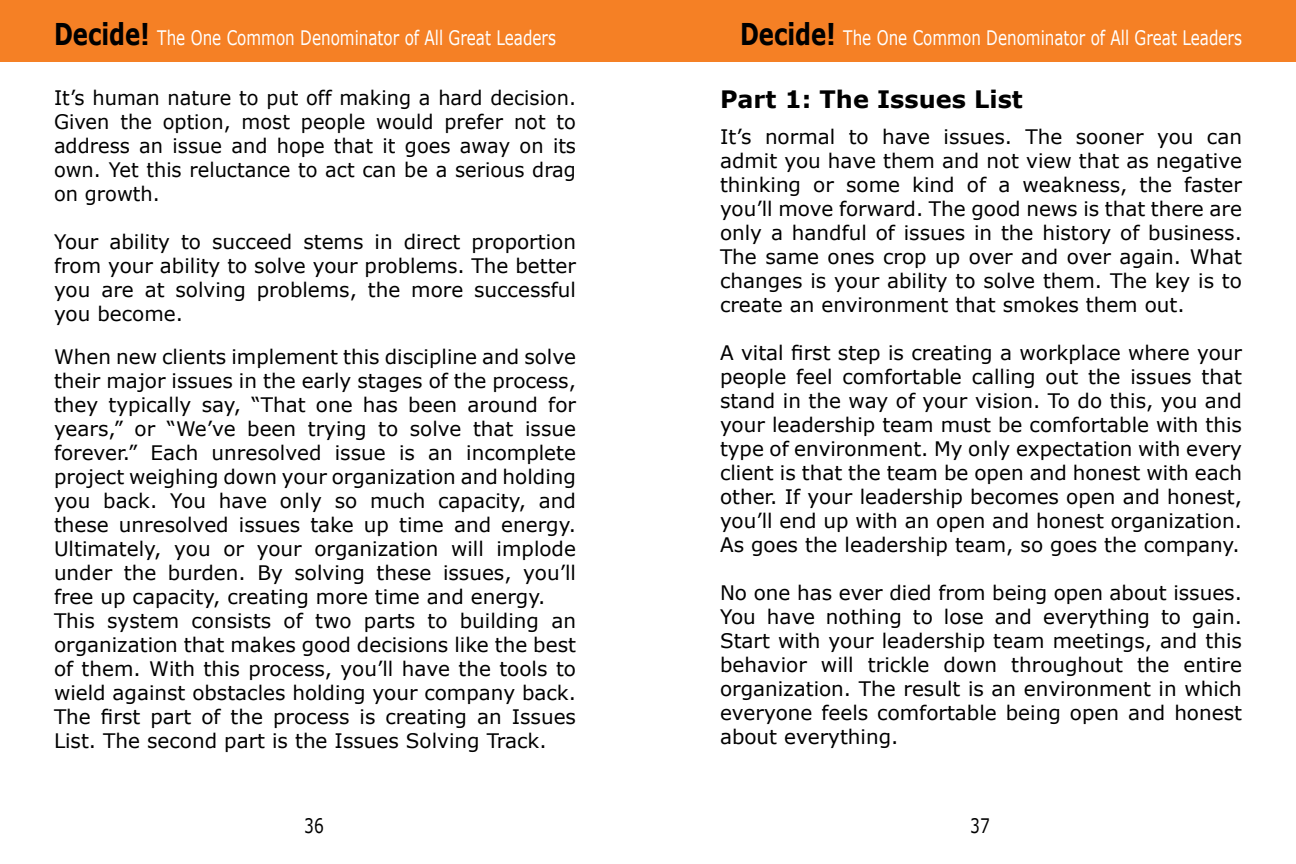
<style>
.page{position:relative;width:1296px;height:864px;background:#fff}
.page>*{position:absolute;margin:0;border:0;box-sizing:border-box;transform-origin:0 0}
.t1{font:700 24px "Verdana";color:#000}
.t2{font:20px/24px "Verdana";color:#000;text-align:justify}
.t3{font:20px "Verdana";color:#fff;scale:.76 1}
.t4{font:20px "Verdana";color:#000;scale:.77 1}
.s1{font-weight:700;font-size:30px;color:#000}
</style>
<div class="page">
<div style="left:0;top:0;width:666px;height:62px;background:#f58025"></div>
<div style="left:630px;top:0;width:666px;height:62px;background:#f58025"></div>
<p class="t3" style="left:54px;top:25px;width:662px"><span class="s1">Decide!</span> The One Common Denominator of All Great Leaders</p>
<p class="t3" style="left:740px;top:25px;width:662px"><span class="s1">Decide!</span> The One Common Denominator of All Great Leaders</p>
<p class="t2" style="left:54px;top:86px;width:524px">It’s human nature to put off making a hard decision.<br>Given the option, most people would prefer not to address an issue and hope that it goes away on its own. Yet this reluctance to act can be a serious drag on growth.</p>
<p class="t2" style="left:54px;top:230px;width:524px">Your ability to succeed stems in direct proportion from your ability to solve your problems. The better you are at solving problems, the more successful you become.</p>
<p class="t2" style="left:54px;top:346px;width:524px;text-align:left">When new clients implement this discipline and solve their major issues in the early stages of the process, they typically say, “That one has been around for years,” or “We’ve been trying to solve that issue forever.” Each unresolved issue is an incomplete project weighing down your organization and holding you back. You have only so much capacity, and these unresolved issues take up time and energy.<br>Ultimately, you or your organization will implode under the burden. By solving these issues, you’ll free up capacity, creating more time and energy.<br>This system consists of two parts to building an organization that makes good decisions like the best of them. With this process, you’ll have the tools to wield against obstacles holding your company back.<br>The first part of the process is creating an Issues List. The second part is the Issues Solving Track.</p>
<p class="t1" style="left:720px;top:84px;width:304px">Part 1: The Issues List</p>
<p class="t2" style="left:720px;top:125px;width:524px">It’s normal to have issues. The sooner you can admit you have them and not view that as negative thinking or some kind of a weakness, the faster you’ll move forward. The good news is that there are only a handful of issues in the history of business.<br>The same ones crop up over and over again. What changes is your ability to solve them. The key is to create an environment that smokes them out.</p>
<p class="t2" style="left:720px;top:341px;width:524px">A vital first step is creating a workplace where your people feel comfortable calling out the issues that stand in the way of your vision. To do this, you and your leadership team must be comfortable with this type of environment. My only expectation with every client is that the team be open and honest with each other. If your leadership becomes open and honest, you’ll end up with an open and honest organization.<br>As goes the leadership team, so goes the company.</p>
<p class="t2" style="left:720px;top:581px;width:524px">No one has ever died from being open about issues.<br>You have nothing to lose and everything to gain.<br>Start with your leadership team meetings, and this behavior will trickle down throughout the entire organization. The result is an environment in which everyone feels comfortable being open and honest about everything.</p>
<p class="t4" style="left:304px;top:813px;width:27px">36</p>
<p class="t4" style="left:970px;top:813px;width:27px">37</p>
</div>
